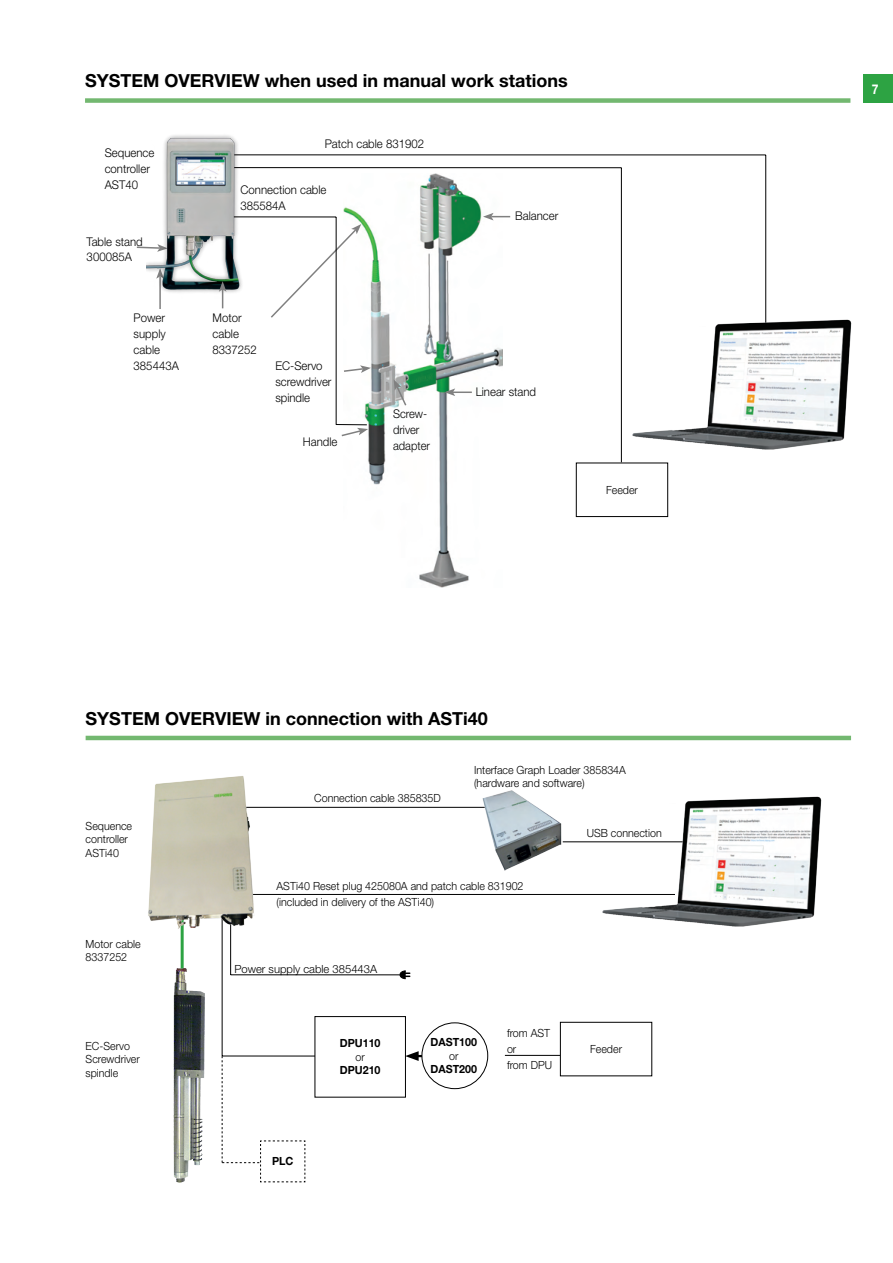
<style>
.page{position:relative;width:893px;height:1263px;background:#fff}
.page>*{position:absolute;margin:0;border:0;box-sizing:border-box;transform-origin:0 0}
.t1{font:700 18px "Helvetica Neue LT Std";color:#000}
.t2{font:700 13.5px "Helvetica Neue LT Std";color:#fff;scale:.9 1}
.t3{font:300 12px/15.9px "Helvetica Neue LT Std";color:#000;scale:.95 1}
.t4{font:300 12px/15.9px "Helvetica Neue LT Std";color:#000;scale:.93 1}
.t5{font:300 11.25px/13.5px "Helvetica Neue LT Std";color:#000;scale:.95 1}
.t6{font:700 11.25px "Helvetica Neue LT Std";color:#000;scale:.95 1}
.t7{font:300 11.25px "Helvetica Neue LT Std";color:#000}
</style>
<div class="page">
<div style="left:863px;top:74px;width:30px;height:29px;background:#2da343"></div>
<div style="left:85px;top:98px;width:765px;height:5px;background:#73b870"></div>
<hr style="left:86px;top:736px;width:765px;height:4px;background:#73b870">
<hr style="left:231px;top:974px;width:169px;height:1px;background:#000">
<hr style="left:230px;top:872px;width:1px;height:103px;background:#000">
<hr style="left:245px;top:894px;width:430px;height:1px;background:#000">
<svg style="left:400px;top:970px;width:10px;height:9px"></svg>
<hr style="left:222px;top:1055px;width:140px;height:1px;background:#000">
<hr style="left:222px;top:873px;width:1px;height:183px;background:#000">
<div style="left:315px;top:1016px;width:90px;height:81px;background:#fff"></div>
<div style="left:315px;top:1016px;width:91px;height:81px;border:1px solid #000"></div>
<svg style="left:222px;top:1056px;width:84px;height:126px"></svg>
<hr style="left:228px;top:807px;width:279px;height:1px;background:#000">
<img style="left:481px;top:790px;width:81px;height:81px">
<div style="left:560px;top:1022px;width:92px;height:54px;border:1px solid #000"></div>
<hr style="left:505px;top:1055px;width:55px;height:1px;background:#000">
<svg style="left:405px;top:1051px;width:17px;height:10px"></svg>
<svg style="left:562px;top:841px;width:40px;height:2px"></svg>
<hr style="left:181px;top:915px;width:3px;height:62px;background:#2da343">
<img style="left:173px;top:957px;width:32px;height:226px">
<img style="left:148px;top:776px;width:108px;height:159px">
<div style="left:422px;top:1022px;width:66px;height:67px;border:1px solid #000;border-radius:50%"></div>
<hr style="left:159px;top:276px;width:2px;height:33px;background:#808080">
<svg style="left:136px;top:246px;width:10px;height:3px"></svg>
<div style="left:576px;top:463px;width:92px;height:54px;border:1px solid #000"></div>
<hr style="left:233px;top:154px;width:533px;height:1px;background:#000">
<hr style="left:765px;top:155px;width:1px;height:174px;background:#000">
<hr style="left:226px;top:167px;width:395px;height:1px;background:#000">
<hr style="left:621px;top:168px;width:1px;height:294px;background:#000">
<img style="left:343px;top:174px;width:160px;height:414px">
<img style="left:146px;top:135px;width:100px;height:164px">
<svg style="left:219px;top:281px;width:7px;height:27px"></svg>
<svg style="left:483px;top:213px;width:27px;height:7px"></svg>
<svg style="left:445px;top:388px;width:27px;height:8px"></svg>
<svg style="left:271px;top:224px;width:90px;height:95px"></svg>
<svg style="left:394px;top:379px;width:14px;height:28px"></svg>
<svg style="left:341px;top:428px;width:27px;height:9px"></svg>
<svg style="left:343px;top:365px;width:28px;height:8px"></svg>
<hr style="left:234px;top:216px;width:102px;height:1px;background:#000">
<hr style="left:336px;top:217px;width:1px;height:207px;background:#000">
<hr style="left:336px;top:424px;width:31px;height:1px;background:#000">
<img style="left:632px;top:298px;width:220px;height:152px">
<img style="left:602px;top:796px;width:220px;height:131px">
<h1 class="t1" style="left:85px;top:70px;width:37px">System</h1>
<h1 class="t1" style="left:164px;top:70px;width:405px">overview when used in manual work stations</h1>
<p class="t3" style="left:105px;top:144px;width:54px">Sequence controller<br>AST40</p>
<p class="t3" style="left:87px;top:233px;width:61px">Table stand<br>300085A</p>
<p class="t3" style="left:325px;top:135px;width:106px">Patch cable 831902</p>
<p class="t3" style="left:241px;top:182px;width:92px">Connection cable<br>385584A</p>
<p class="t3" style="left:134px;top:310px;width:49px">Power supply cable<br>385443A</p>
<p class="t3" style="left:213px;top:310px;width:48px">Motor cable<br>8337252</p>
<p class="t3" style="left:275px;top:358px;width:61px">EC-Servo screwdriver spindle</p>
<p class="t3" style="left:303px;top:433px;width:38px">Handle</p>
<p class="t4" style="left:393px;top:406px;width:41px">Screw&shy;driver adapter</p>
<p class="t3" style="left:515px;top:207px;width:47px">Balancer</p>
<p class="t3" style="left:476px;top:383px;width:65px">Linear stand</p>
<p class="t5" style="left:606px;top:483px;width:35px">Feeder</p>
<h1 class="t1" style="left:86px;top:708px;width:37px">System</h1>
<h1 class="t1" style="left:165px;top:708px;width:324px">overview in connection with ASTi40</h1>
<p class="t5" style="left:86px;top:819px;width:50px">Sequence controller<br>ASTi40</p>
<p class="t5" style="left:86px;top:937px;width:59px">Motor cable<br>8337252</p>
<p class="t5" style="left:86px;top:1039px;width:59px">EC-Servo<br>Screwdriver spindle</p>
<p class="t5" style="left:314px;top:791px;width:135px">Connection cable 385835D</p>
<p class="t5" style="left:474px;top:763px;width:161px">Interface Graph Loader 385834A (hardware and software)</p>
<p class="t5" style="left:587px;top:826px;width:80px">USB connection</p>
<p class="t5" style="left:277px;top:877px;width:261px;line-height:15.9px">ASTi40 Reset plug 425080A and patch cable 831902 (included in delivery of the ASTi40)</p>
<p class="t7" style="left:234px;top:962px;width:144px">Power supply cable 385443A</p>
<p class="t6" style="left:272px;top:1154px;width:24px">PLC</p>
<p class="t6" style="left:340px;top:1036px;width:44px">DPU110</p>
<p class="t5" style="left:356px;top:1050px;width:11px">or</p>
<p class="t6" style="left:340px;top:1063px;width:44px">DPU210</p>
<p class="t6" style="left:431px;top:1035px;width:50px">DAST100</p>
<p class="t5" style="left:449px;top:1049px;width:11px">or</p>
<p class="t6" style="left:431px;top:1062px;width:50px">DAST200</p>
<p class="t5" style="left:507px;top:1024px;width:49px;line-height:15.9px">from AST or<br>from DPU</p>
<p class="t5" style="left:590px;top:1042px;width:35px">Feeder</p>
<p class="t2" style="left:872px;top:81px;width:9px">7</p>
</div>
